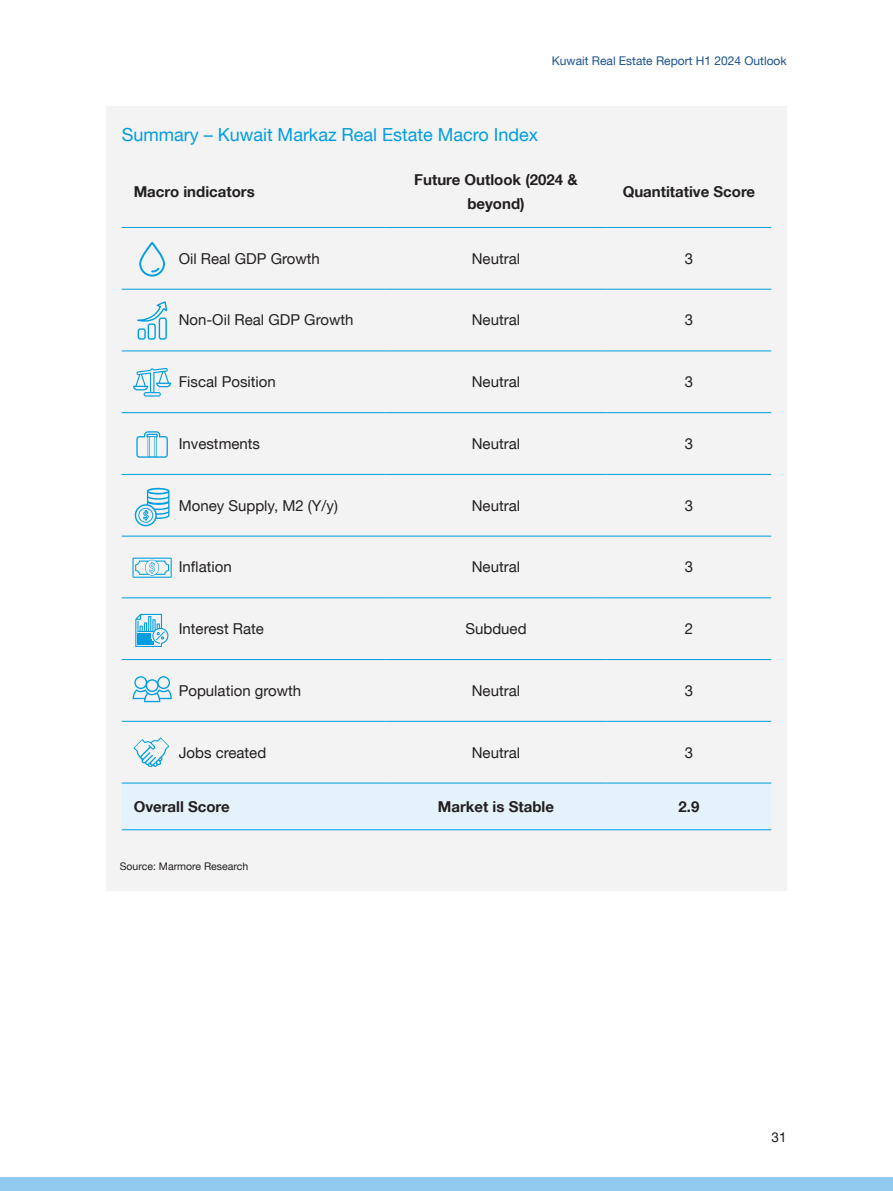
<style>
.page{position:relative;width:893px;height:1191px;background:#fff}
.page>*{position:absolute;margin:0;border:0;box-sizing:border-box;transform-origin:0 0}
.t1{font:18px "Helvetica Neue LT Arabic";color:#009de0}
.t2{font:15px "Helvetica Neue LT Arabic";color:#231f20}
.t3{font:700 15px/24px "Helvetica Neue LT Arabic";color:#231f20;text-align:center}
.t4{font:13.5px "Helvetica Neue LT Arabic";color:#231f20}
.t5{font:12px "Helvetica Neue LT Arabic";color:#1a518e}
.t6{font:10.5px "Helvetica Neue LT Arabic";color:#231f20}
</style>
<div class="page">
<div style="left:0;top:1177px;width:893px;height:14px;background:#92caef"></div>
<div style="left:106px;top:106px;width:681px;height:785px;background:#f3f3f3"></div>
<div style="left:122px;top:783px;width:649px;height:46px;background:#e4f2fb"></div>
<hr style="left:122px;top:227px;width:263px;height:1px;background:#009de0">
<hr style="left:385px;top:227px;width:222px;height:1px;background:#009de0">
<hr style="left:607px;top:227px;width:164px;height:1px;background:#009de0">
<hr style="left:122px;top:289px;width:263px;height:1px;background:#009de0">
<hr style="left:385px;top:289px;width:222px;height:1px;background:#009de0">
<hr style="left:607px;top:289px;width:164px;height:1px;background:#009de0">
<hr style="left:122px;top:350px;width:263px;height:1px;background:#009de0">
<hr style="left:385px;top:350px;width:222px;height:1px;background:#009de0">
<hr style="left:607px;top:350px;width:164px;height:1px;background:#009de0">
<hr style="left:122px;top:412px;width:263px;height:1px;background:#009de0">
<hr style="left:385px;top:412px;width:222px;height:1px;background:#009de0">
<hr style="left:607px;top:412px;width:164px;height:1px;background:#009de0">
<hr style="left:122px;top:474px;width:263px;height:1px;background:#009de0">
<hr style="left:385px;top:474px;width:222px;height:1px;background:#009de0">
<hr style="left:607px;top:474px;width:164px;height:1px;background:#009de0">
<hr style="left:122px;top:536px;width:263px;height:1px;background:#009de0">
<hr style="left:385px;top:536px;width:222px;height:1px;background:#009de0">
<hr style="left:607px;top:536px;width:164px;height:1px;background:#009de0">
<hr style="left:122px;top:597px;width:263px;height:1px;background:#009de0">
<hr style="left:385px;top:597px;width:222px;height:1px;background:#009de0">
<hr style="left:607px;top:597px;width:164px;height:1px;background:#009de0">
<hr style="left:122px;top:659px;width:263px;height:1px;background:#009de0">
<hr style="left:385px;top:659px;width:222px;height:1px;background:#009de0">
<hr style="left:607px;top:659px;width:164px;height:1px;background:#009de0">
<hr style="left:122px;top:721px;width:263px;height:1px;background:#009de0">
<hr style="left:385px;top:721px;width:222px;height:1px;background:#009de0">
<hr style="left:607px;top:721px;width:164px;height:1px;background:#009de0">
<hr style="left:122px;top:782px;width:263px;height:1px;background:#009de0">
<hr style="left:385px;top:782px;width:222px;height:1px;background:#009de0">
<hr style="left:607px;top:782px;width:164px;height:1px;background:#009de0">
<hr style="left:122px;top:829px;width:263px;height:1px;background:#009de0">
<hr style="left:385px;top:829px;width:222px;height:1px;background:#009de0">
<hr style="left:607px;top:829px;width:164px;height:1px;background:#009de0">
<svg style="left:139px;top:243px;width:26px;height:34px"></svg>
<svg style="left:137px;top:301px;width:30px;height:39px"></svg>
<svg style="left:133px;top:368px;width:38px;height:28px"></svg>
<svg style="left:136px;top:431px;width:32px;height:27px"></svg>
<svg style="left:135px;top:488px;width:34px;height:38px"></svg>
<svg style="left:132px;top:557px;width:40px;height:21px"></svg>
<svg style="left:133px;top:676px;width:39px;height:26px"></svg>
<svg style="left:133px;top:737px;width:36px;height:30px"></svg>
<svg style="left:135px;top:614px;width:34px;height:33px"></svg>
<p class="t5" style="left:552px;top:54px;width:236px">Kuwait Real Estate Report H1 2024 Outlook</p>
<p class="t1" style="left:122px;top:124px;width:418px">Summary – Kuwait Markaz Real Estate Macro Index</p>
<p class="t3" style="left:134px;top:180px;width:123px">Macro indicators</p>
<p class="t3" style="left:414px;top:168px;width:165px">Future Outlook (2024 &amp; beyond)</p>
<p class="t3" style="left:623px;top:180px;width:134px">Quantitative Score</p>
<p class="t2" style="left:179px;top:250px;width:143px">Oil Real GDP Growth</p>
<p class="t2" style="left:472px;top:250px;width:50px">Neutral</p>
<p class="t2" style="left:685px;top:250px;width:10px">3</p>
<p class="t2" style="left:179px;top:311px;width:176px">Non-Oil Real GDP Growth</p>
<p class="t2" style="left:472px;top:311px;width:50px">Neutral</p>
<p class="t2" style="left:685px;top:311px;width:10px">3</p>
<p class="t2" style="left:179px;top:373px;width:99px">Fiscal Position</p>
<p class="t2" style="left:472px;top:373px;width:50px">Neutral</p>
<p class="t2" style="left:685px;top:373px;width:10px">3</p>
<p class="t2" style="left:179px;top:435px;width:83px">Investments</p>
<p class="t2" style="left:472px;top:435px;width:50px">Neutral</p>
<p class="t2" style="left:685px;top:435px;width:10px">3</p>
<p class="t2" style="left:179px;top:496px;width:161px">Money Supply, M2 (Y/y)</p>
<p class="t2" style="left:472px;top:496px;width:50px">Neutral</p>
<p class="t2" style="left:685px;top:496px;width:10px">3</p>
<p class="t2" style="left:179px;top:558px;width:55px">Inflation</p>
<p class="t2" style="left:472px;top:558px;width:50px">Neutral</p>
<p class="t2" style="left:685px;top:558px;width:10px">3</p>
<p class="t2" style="left:179px;top:620px;width:87px">Interest Rate</p>
<p class="t2" style="left:465px;top:620px;width:63px">Subdued</p>
<p class="t2" style="left:685px;top:620px;width:10px">2</p>
<p class="t2" style="left:179px;top:682px;width:124px">Population growth</p>
<p class="t2" style="left:472px;top:682px;width:50px">Neutral</p>
<p class="t2" style="left:685px;top:682px;width:10px">3</p>
<p class="t2" style="left:179px;top:743px;width:89px">Jobs created</p>
<p class="t2" style="left:472px;top:743px;width:50px">Neutral</p>
<p class="t2" style="left:685px;top:743px;width:10px">3</p>
<p class="t3" style="left:134px;top:794px;width:98px">Overall Score</p>
<p class="t3" style="left:438px;top:794px;width:118px">Market is Stable</p>
<p class="t3" style="left:678px;top:794px;width:22px">2.9</p>
<p class="t6" style="left:120px;top:860px;width:130px">Source: Marmore Research</p>
<p class="t4" style="left:772px;top:1129px;width:17px">31</p>
</div>
